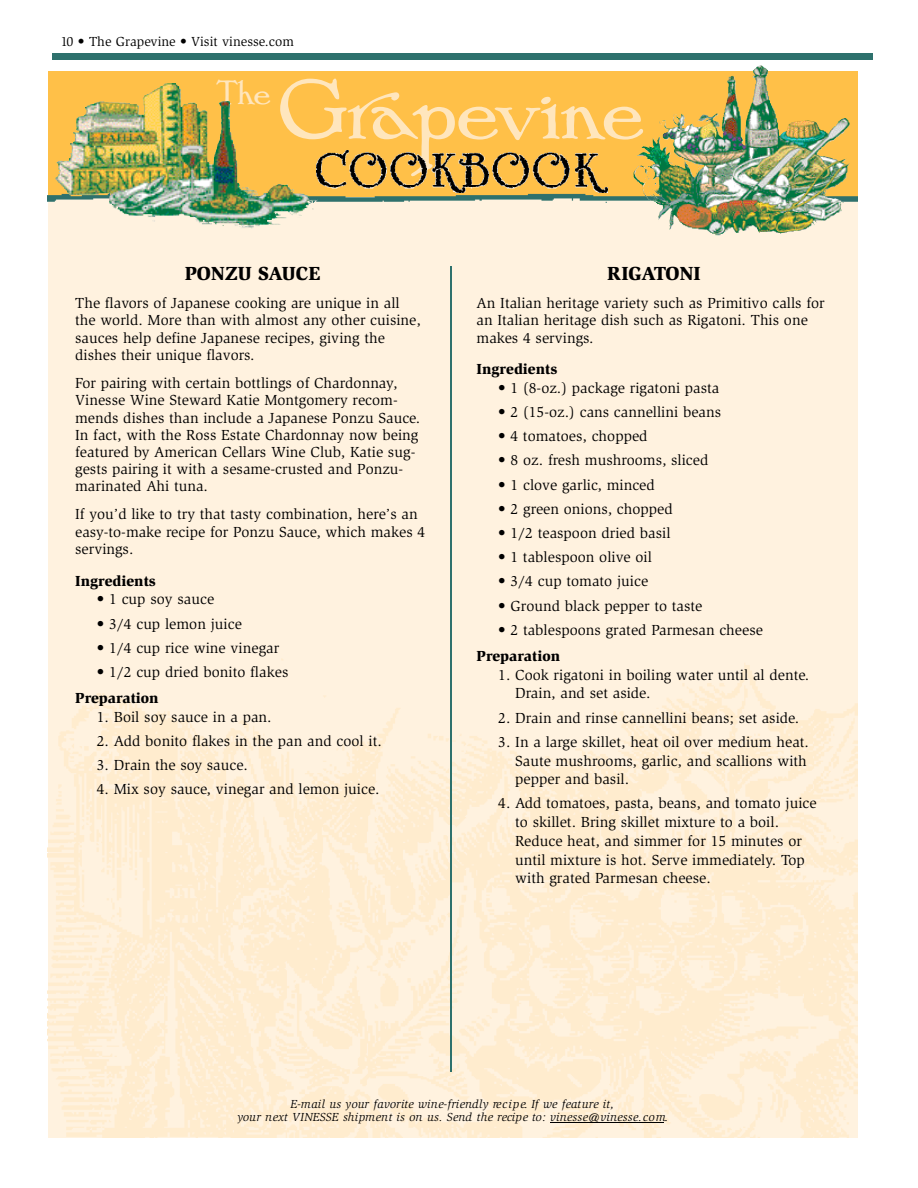
<style>
.page{position:relative;width:918px;height:1188px;background:#fff}
.page>*{position:absolute;margin:0;border:0;box-sizing:border-box;transform-origin:0 0}
.t1{font:90px "P22 Arts And Crafts Hunter";color:#ffe6bd}
.t2{font:36px "P22 Arts And Crafts Hunter";color:#ffe6bd}
.t3{font:900 19.5px "Slimbach";color:#000}
.t4{font:15px/17.2px "Slimbach";color:#000}
.t5{font:900 15px "Slimbach";color:#000}
.t6{font:13.5px "Slimbach";color:#000}
.t7{font:italic 12px/13.6px "Slimbach";color:#000;text-align:center}
</style>
<div class="page">
<div style="left:48px;top:177px;width:810px;height:960px;background:#fff2df"></div>
<img style="left:48px;top:71px;width:810px;height:114px">
<img style="left:48px;top:185px;width:810px;height:27px">
<img style="left:48px;top:657px;width:810px;height:480px">
<hr style="left:550px;top:1122px;width:89px;height:1px;background:#000">
<svg style="left:639px;top:1122px;width:25px;height:1px"></svg>
<hr style="left:450px;top:267px;width:1px;height:805px;background:#2e716d">
<img style="left:316px;top:150px;width:292px;height:35px">
<img style="left:316px;top:185px;width:292px;height:7px">
<div style="left:52px;top:53px;width:821px;height:6px;background:#2e716d"></div>
<img style="left:175px;top:83px;width:46px;height:82px">
<img style="left:760px;top:66px;width:73px;height:70px">
<p class="t6" style="left:61px;top:36px;width:235px">10 • The Grapevine • Visit vinesse.com</p>
<h2 class="t2" style="left:216px;top:80px;width:56px">The</h2>
<h1 class="t1" style="left:278px;top:80px;width:367px">Grapevine</h1>
<h3 class="t3" style="left:185px;top:266px;width:137px">PONZU SAUCE</h3>
<p class="t4" style="left:75px;top:296px;width:347px">The flavors of Japanese cooking are unique in all the world. More than with almost any other cuisine, sauces help define Japanese recipes, giving the dishes their unique flavors.</p>
<p class="t4" style="left:75px;top:376px;width:347px">For pairing with certain bottlings of Chardonnay, Vinesse Wine Steward Katie Montgomery recom&shy;mends dishes than include a Japanese Ponzu Sauce.<br>In fact, with the Ross Estate Chardonnay now being featured by American Cellars Wine Club, Katie sug&shy;gests pairing it with a sesame-crusted and Ponzu&shy;marinated Ahi tuna.</p>
<p class="t4" style="left:75px;top:507px;width:352px">If you’d like to try that tasty combination, here’s an easy-to-make recipe for Ponzu Sauce, which makes 4 servings.</p>
<p class="t5" style="left:75px;top:575px;width:82px">Ingredients</p>
<p class="t4" style="left:97px;top:592px;width:119px">• 1 cup soy sauce</p>
<p class="t4" style="left:97px;top:616px;width:147px">• 3/4 cup lemon juice</p>
<p class="t4" style="left:97px;top:640px;width:184px">• 1/4 cup rice wine vinegar</p>
<p class="t4" style="left:97px;top:665px;width:193px">• 1/2 cup dried bonito flakes</p>
<p class="t5" style="left:75px;top:693px;width:85px">Preparation</p>
<p class="t4" style="left:97px;top:710px;width:176px">1. Boil soy sauce in a pan.</p>
<p class="t4" style="left:97px;top:734px;width:287px">2. Add bonito flakes in the pan and cool it.</p>
<p class="t4" style="left:97px;top:758px;width:152px">3. Drain the soy sauce.</p>
<p class="t4" style="left:97px;top:782px;width:284px">4. Mix soy sauce, vinegar and lemon juice.</p>
<h3 class="t3" style="left:607px;top:266px;width:95px">RIGATONI</h3>
<p class="t4" style="left:477px;top:296px;width:350px">An Italian heritage variety such as Primitivo calls for an Italian heritage dish such as Rigatoni. This one makes 4 servings.</p>
<p class="t5" style="left:477px;top:364px;width:82px">Ingredients</p>
<p class="t4" style="left:498px;top:381px;width:223px">• 1 (8-oz.) package rigatoni pasta</p>
<p class="t4" style="left:498px;top:405px;width:224px">• 2 (15-oz.) cans cannellini beans</p>
<p class="t4" style="left:498px;top:429px;width:151px">• 4 tomatoes, chopped</p>
<p class="t4" style="left:498px;top:453px;width:212px">• 8 oz. fresh mushrooms, sliced</p>
<p class="t4" style="left:498px;top:477px;width:158px">• 1 clove garlic, minced</p>
<p class="t4" style="left:498px;top:502px;width:176px">• 2 green onions, chopped</p>
<p class="t4" style="left:498px;top:526px;width:174px">• 1/2 teaspoon dried basil</p>
<p class="t4" style="left:498px;top:550px;width:155px">• 1 tablespoon olive oil</p>
<p class="t4" style="left:498px;top:574px;width:152px">• 3/4 cup tomato juice</p>
<p class="t4" style="left:498px;top:598px;width:206px">• Ground black pepper to taste</p>
<p class="t4" style="left:498px;top:622px;width:266px">• 2 tablespoons grated Parmesan cheese</p>
<p class="t5" style="left:477px;top:650px;width:85px">Preparation</p>
<p class="t4" style="left:515px;top:666px;width:296px;line-height:18.8px;text-indent:-17px">1. Cook rigatoni in boiling water until al dente.<br>Drain, and set aside.</p>
<p class="t4" style="left:498px;top:710px;width:303px">2. Drain and rinse cannellini beans; set aside.</p>
<p class="t4" style="left:515px;top:734px;width:295px;line-height:18.8px;text-indent:-17px">3. In a large skillet, heat oil over medium heat.<br>Saute mushrooms, garlic, and scallions with pepper and basil.</p>
<p class="t4" style="left:515px;top:795px;width:303px;line-height:18.8px;text-indent:-17px">4. Add tomatoes, pasta, beans, and tomato juice to skillet. Bring skillet mixture to a boil.<br>Reduce heat, and simmer for 15 minutes or until mixture is hot. Serve immediately. Top with grated Parmesan cheese.</p>
<p class="t7" style="left:238px;top:1098px;width:432px">E-mail us your favorite wine-friendly re c i p e. If we feature it,<br>your next VINESSE shipment is on us. Send the recipe to: v in e s s e @ v in e s s e. c o m.</p>
</div>
